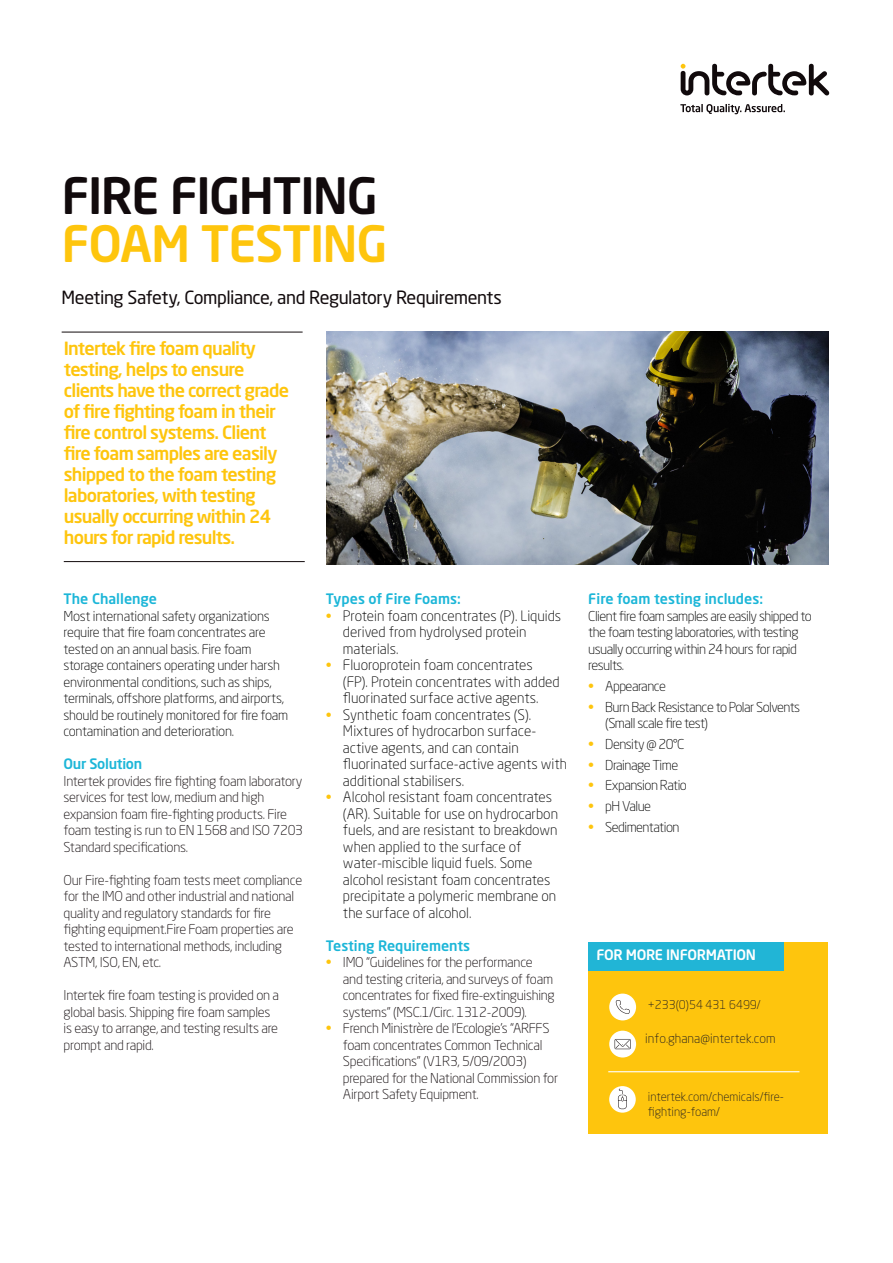
<style>
.page{position:relative;width:893px;height:1263px;background:#fff}
.page>*{position:absolute;margin:0;border:0;box-sizing:border-box;transform-origin:0 0}
.Cover_Main_Title{font:500 49.5px/48px "Neo Sans Std";letter-spacing:-.03em;color:#110a0c}
.t1{font:500 18px/21px "Neo Sans Std";letter-spacing:-.04em;color:#fec50d}
.Cover_Main_Title-2{font:18px "Neo Sans Std";letter-spacing:-.025em;color:#110a0c}
.t2{font:300 14.25px/16.5px "Neo Sans Std";color:#000}
.t3{font:500 14.25px "Neo Sans Std";color:#1cb6d8}
.More_Information{font:500 14.25px "Neo Sans Std";letter-spacing:-.02em;color:#fff}
.t4{font:500 14.25px "Neo Sans Std";letter-spacing:-.02em;color:#1cb6d8}
.t5{font:300 13.5px/16.5px "Neo Sans Std";letter-spacing:-.02em;color:#110a0c}
.t6{font:300 13.5px/16.5px "Neo Sans Std";letter-spacing:-.02em;color:#000}
.t7{font:300 13.5px/16.5px "Neo Sans Std";letter-spacing:-.04em;color:#000}
.t8{font:300 12.75px "Neo Sans Std";color:#231f20}
.t9{font:300 12px/14.4px "Neo Sans Std";color:#231f20}
.s1{color:#fec50d}
.s2{font-size:14.25px;color:#fec50d}
</style>
<div class="page">
<div style="left:588px;top:942px;width:240px;height:191px;background:#fec50d"></div>
<svg style="left:680px;top:104px;width:105px;height:10px"></svg>
<svg style="left:681px;top:64px;width:148px;height:31px"></svg>
<hr style="left:64px;top:561px;width:241px;height:1px;background:#110a0c">
<hr style="left:62px;top:332px;width:241px;height:1px;background:#110a0c">
<div style="left:609px;top:993px;width:27px;height:27px;background:#fff;border-radius:50%"></div>
<svg style="left:616px;top:1000px;width:13px;height:14px"></svg>
<div style="left:609px;top:1031px;width:27px;height:26px;background:#fff;border-radius:50%"></div>
<svg style="left:615px;top:1039px;width:16px;height:10px"></svg>
<div style="left:609px;top:1086px;width:27px;height:27px;background:#fff;border-radius:50%"></div>
<svg style="left:618px;top:1089px;width:9px;height:20px"></svg>
<div style="left:588px;top:942px;width:196px;height:29px;background:#21b5d6"></div>
<hr style="left:608px;top:1071px;width:191px;height:1px;background:#fff">
<img style="left:326px;top:332px;width:502px;height:233px">
<p class="Cover_Main_Title" style="left:62px;top:171px;width:328px">FIRE FIGHTING<br><span class="s1">FOAM TESTING</span></p>
<p class="Cover_Main_Title-2" style="left:62px;top:286px;width:442px">Meeting Safety, Compliance, and Regulatory Requirements</p>
<p class="t1" style="left:64px;top:337px;width:227px">Intertek fire foam quality testing, helps to ensure clients have the correct grade of fire fighting foam in their fire control systems. Client fire foam samples are easily shipped to the foam testing laboratories, with testing usually occurring within 24 hours for rapid results.</p>
<p class="t3" style="left:64px;top:590px;width:95px">The Challenge</p>
<p class="t6" style="left:64px;top:607px;width:226px">Most international safety organizations require that fire foam concentrates are tested on an annual basis. Fire foam storage containers operating under harsh environmental conditions, such as ships, terminals, offshore platforms, and airports, should be routinely monitored for fire foam contamination and deterioration.</p>
<p class="t4" style="left:64px;top:755px;width:80px">Our Solution</p>
<p class="t5" style="left:64px;top:772px;width:241px">Intertek provides fire fighting foam laboratory services for test low, medium and high expansion foam fire-fighting products. Fire foam testing is run to EN 1568 and ISO 7203<br>Standard specifications.</p>
<p class="t5" style="left:64px;top:871px;width:240px">Our Fire-fighting foam tests meet compliance for the IMO and other industrial and national quality and regulatory standards for fire fighting equipment.Fire Foam properties are tested to international methods, including ASTM, ISO, EN, etc.</p>
<p class="t5" style="left:64px;top:987px;width:217px">Intertek fire foam testing is provided on a global basis. Shipping fire foam samples is easy to arrange, and testing results are prompt and rapid.</p>
<p class="t3" style="left:326px;top:590px;width:136px">Types of Fire Foams:</p>
<p class="t2" style="left:343px;top:607px;width:220px;text-indent:-17px"><span class="s1">•</span> Protein foam concentrates (P). Liquids derived from hydrolysed protein materials.</p>
<p class="t2" style="left:343px;top:656px;width:218px;text-indent:-17px"><span class="s1">•</span> Fluoroprotein foam concentrates (FP). Protein concentrates with added fluorinated surface active agents.</p>
<p class="t2" style="left:343px;top:706px;width:226px;text-indent:-17px"><span class="s1">•</span> Synthetic foam concentrates (S).<br>Mixtures of hydrocarbon surface&shy;active agents, and can contain fluorinated surface-active agents with additional stabilisers.</p>
<p class="t2" style="left:343px;top:788px;width:217px;text-indent:-17px"><span class="s1">•</span> Alcohol resistant foam concentrates (AR). Suitable for use on hydrocarbon fuels, and are resistant to breakdown when applied to the surface of water-miscible liquid fuels. Some alcohol resistant foam concentrates precipitate a polymeric membrane on the surface of alcohol.</p>
<p class="t3" style="left:326px;top:936px;width:146px">Testing Requirements</p>
<p class="t5" style="left:343px;top:954px;width:213px;text-indent:-17px"><span class="s2">•</span> IMO “Guidelines for the performance and testing criteria, and surveys of foam concentrates for fixed fire-extinguishing systems” (MSC.1/Circ. 1312-2009).</p>
<p class="t5" style="left:343px;top:1020px;width:217px;text-indent:-17px"><span class="s2">•</span> French Ministrère de l’Ecologie’s “ARFFS foam concentrates Common Technical Specifications” (V1R3, 5/09/2003) prepared for the National Commission for Airport Safety Equipment.</p>
<p class="t3" style="left:588px;top:590px;width:176px">Fire foam testing includes:</p>
<p class="t7" style="left:588px;top:607px;width:225px">Client fire foam samples are easily shipped to the foam testing laboratories, with testing usually occurring within 24 hours for rapid results.</p>
<p class="t7" style="left:588px;top:678px;width:79px"><span class="s2">•</span> Appearance</p>
<p class="t7" style="left:605px;top:698px;width:196px;text-indent:-17px"><span class="s2">•</span> Burn Back Resistance to Polar Solvents (Small scale fire test)</p>
<p class="t7" style="left:588px;top:736px;width:97px"><span class="s2">•</span> Density @ 20°C</p>
<p class="t7" style="left:588px;top:756px;width:91px"><span class="s2">•</span> Drainage Time</p>
<p class="t7" style="left:588px;top:777px;width:100px"><span class="s2">•</span> Expansion Ratio</p>
<p class="t7" style="left:588px;top:798px;width:64px"><span class="s2">•</span> pH Value</p>
<p class="t7" style="left:588px;top:819px;width:93px"><span class="s2">•</span> Sedimentation</p>
<p class="More_Information" style="left:596px;top:946px;width:161px">FOR MORE INFORMATION</p>
<p class="t9" style="left:648px;top:997px;width:114px">+233(0)54 431 6499/</p>
<p class="t8" style="left:645px;top:1030px;width:132px">info.ghana@intertek.com</p>
<p class="t9" style="left:648px;top:1089px;width:138px">intertek.com/chemicals/fire&shy;fighting-foam/</p>
</div>
